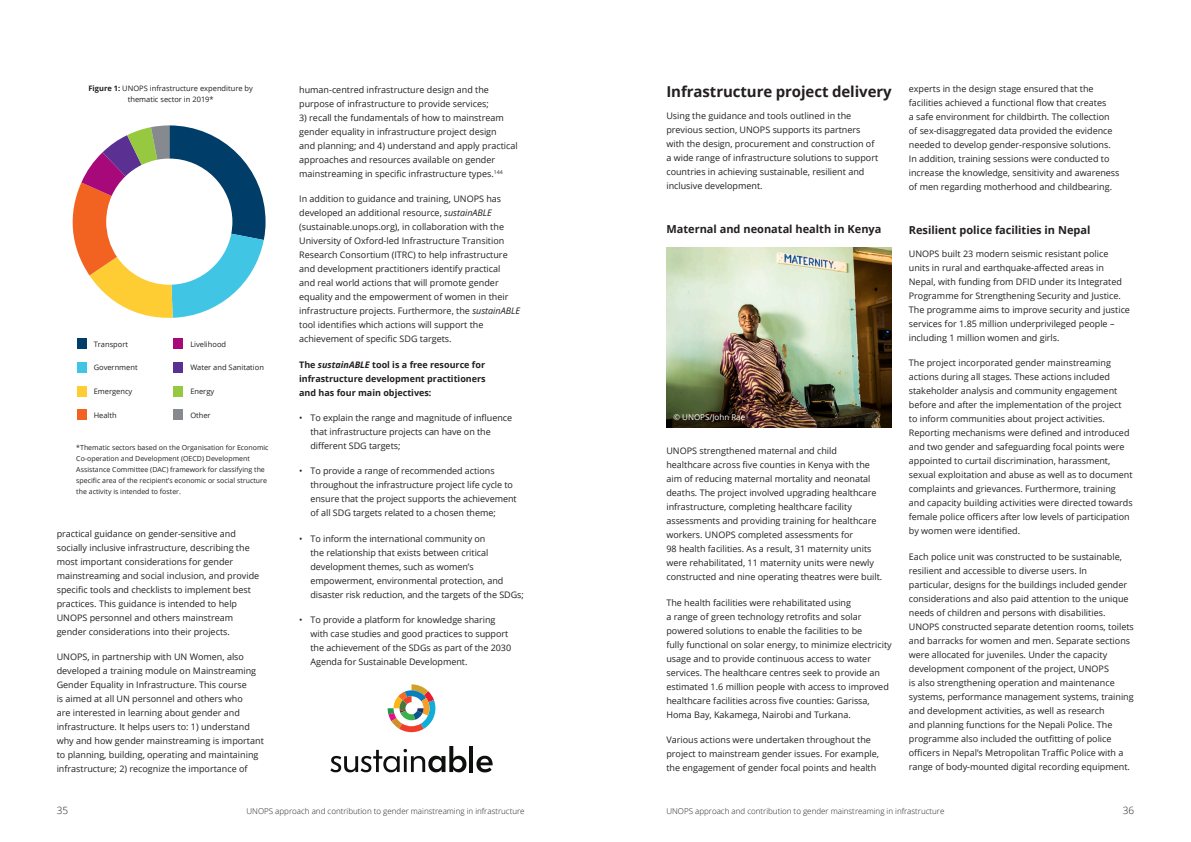
<style>
.page{position:relative;width:1191px;height:842px;background:#fff}
.page>*{position:absolute;margin:0;border:0;box-sizing:border-box;transform-origin:0 0}
.t1{font:700 15px "Open Sans";letter-spacing:-.005em;color:#231f20}
.t2{font:700 11px "Open Sans";color:#231f20}
.t3{font:300 10px "Open Sans";color:#231f20}
.Body_Text{font:9px/14px "Open Sans";color:#231f20}
.Body_Text-2{font:700 9px/14px "Open Sans";color:#231f20;text-align:justify}
.t4{font:300 8px "Open Sans";color:#231f20}
.Photo_credit{font:8px "Open Sans";color:#fff}
.Figure_Notes{font:7.5px/11.5px "Open Sans";color:#231f20;text-align:center}
.References{font:7px/11px "Open Sans";color:#231f20}
.s1{font-weight:700}
.s2{font-style:italic}
</style>
<div class="page">
<img style="left:666px;top:248px;width:225px;height:179px">
<svg style="left:72px;top:125px;width:193px;height:193px"></svg>
<svg style="left:330px;top:746px;width:136px;height:26px"></svg>
<hr style="left:469px;top:746px;width:4px;height:26px;background:#0e100e">
<svg style="left:476px;top:756px;width:16px;height:16px"></svg>
<svg style="left:387px;top:684px;width:48px;height:48px"></svg>
<div style="left:77px;top:339px;width:10px;height:10px;background:#003d69"></div>
<div style="left:173px;top:339px;width:10px;height:10px;background:#a8097a"></div>
<div style="left:77px;top:362px;width:10px;height:11px;background:#41c5e5"></div>
<div style="left:173px;top:410px;width:10px;height:10px;background:#868a8e"></div>
<div style="left:77px;top:410px;width:10px;height:10px;background:#f26221"></div>
<div style="left:173px;top:362px;width:10px;height:11px;background:#5a3092"></div>
<div style="left:173px;top:386px;width:10px;height:10px;background:#96c93f"></div>
<div style="left:77px;top:386px;width:10px;height:10px;background:#fecd33"></div>
<p class="Figure_Notes" style="left:89px;top:82px;width:166px"><span class="s1">Figure 1:</span> UNOPS infrastructure expenditure by thematic sector in 2019*</p>
<p class="Figure_Notes" style="left:94px;top:338px;width:36px">Transport</p>
<p class="Figure_Notes" style="left:190px;top:338px;width:37px">Livelihood</p>
<p class="Figure_Notes" style="left:94px;top:362px;width:46px">Government</p>
<p class="Figure_Notes" style="left:190px;top:362px;width:75px">Water and Sanitation</p>
<p class="Figure_Notes" style="left:94px;top:385px;width:40px">Emergency</p>
<p class="Figure_Notes" style="left:190px;top:385px;width:25px">Energy</p>
<p class="Figure_Notes" style="left:94px;top:409px;width:25px">Health</p>
<p class="Figure_Notes" style="left:190px;top:409px;width:22px">Other</p>
<p class="References" style="left:76px;top:442px;width:194px">*Thematic sectors based on the Organisation for Economic Co-operation and Development (OECD) Development Assistance Committee (DAC) framework for classifying the specific area of the recipient’s economic or social structure the activity is intended to foster.</p>
<p class="Body_Text" style="left:57px;top:526px;width:204px">practical guidance on gender-sensitive and socially inclusive infrastructure, describing the most important considerations for gender mainstreaming and social inclusion, and provide specific tools and checklists to implement best practices. This guidance is intended to help UNOPS personnel and others mainstream gender considerations into their projects.</p>
<p class="Body_Text" style="left:57px;top:650px;width:209px">UNOPS, in partnership with UN Women, also developed a training module on Mainstreaming Gender Equality in Infrastructure. This course<br>is aimed at all UN personnel and others who<br>are interested in learning about gender and infrastructure. It helps users to: 1) understand why and how gender mainstreaming is important to planning, building, operating and maintaining infrastructure; 2) recognize the importance of</p>
<p class="Body_Text" style="left:299px;top:82px;width:191px">human-centred infrastructure design and the purpose of infrastructure to provide services;</p>
<p class="Body_Text" style="left:299px;top:110px;width:220px">3) recall the fundamentals of how to mainstream gender equality in infrastructure project design<br>and planning; and 4) understand and apply practical approaches and resources available on gender mainstreaming in specific infrastructure types.<sup>144</sup></p>
<p class="Body_Text" style="left:299px;top:192px;width:222px">In addition to guidance and training, UNOPS has developed an additional resource, <span class="s2">sustainABLE </span>(sustainable.unops.org), in collaboration with the University of Oxford-led Infrastructure Transition Research Consortium (ITRC) to help infrastructure and development practitioners identify practical<br>and real world actions that will promote gender equality and the empowerment of women in their infrastructure projects. Furthermore, the <span class="s2">sustainABLE </span>tool identifies which actions will support the achievement of specific SDG targets.</p>
<p class="Body_Text-2" style="left:299px;top:357px;width:188px">The <span class="s2">sustainABLE</span> tool is a free resource for infrastructure development practitioners and has four main objectives:</p>
<p class="Body_Text" style="left:310px;top:410px;width:203px;text-indent:-11px">• To explain the range and magnitude of influence that infrastructure projects can have on the different SDG targets;</p>
<p class="Body_Text" style="left:310px;top:464px;width:208px;text-indent:-11px">• To provide a range of recommended actions throughout the infrastructure project life cycle to ensure that the project supports the achievement of all SDG targets related to a chosen theme;</p>
<p class="Body_Text" style="left:310px;top:531px;width:215px;text-indent:-11px">• To inform the international community on<br>the relationship that exists between critical development themes, such as women’s empowerment, environmental protection, and disaster risk reduction, and the targets of the SDGs;</p>
<p class="Body_Text" style="left:310px;top:612px;width:202px;text-indent:-11px">• To provide a platform for knowledge sharing with case studies and good practices to support the achievement of the SDGs as part of the 2030<br>Agenda for Sustainable Development.</p>
<h2 class="t1" style="left:666px;top:80px;width:227px">Infrastructure project delivery</h2>
<p class="Body_Text" style="left:666px;top:109px;width:213px">Using the guidance and tools outlined in the previous section, UNOPS supports its partners with the design, procurement and construction of a wide range of infrastructure solutions to support countries in achieving sustainable, resilient and inclusive development.</p>
<h3 class="t2" style="left:666px;top:222px;width:217px">Maternal and neonatal health in Kenya</h3>
<p class="Photo_credit" style="left:673px;top:412px;width:73px">© UNOPS/John Rae</p>
<p class="Body_Text" style="left:666px;top:444px;width:217px">UNOPS strengthened maternal and child healthcare across five counties in Kenya with the aim of reducing maternal mortality and neonatal deaths. The project involved upgrading healthcare infrastructure, completing healthcare facility assessments and providing training for healthcare workers. UNOPS completed assessments for<br>98 health facilities. As a result, 31 maternity units were rehabilitated, 11 maternity units were newly constructed and nine operating theatres were built.</p>
<p class="Body_Text" style="left:666px;top:595px;width:227px">The health facilities were rehabilitated using<br>a range of green technology retrofits and solar powered solutions to enable the facilities to be<br>fully functional on solar energy, to minimize electricity usage and to provide continuous access to water services. The healthcare centres seek to provide an estimated 1.6 million people with access to improved healthcare facilities across five counties: Garissa, Homa Bay, Kakamega, Nairobi and Turkana.</p>
<p class="Body_Text" style="left:666px;top:733px;width:214px">Various actions were undertaken throughout the project to mainstream gender issues. For example, the engagement of gender focal points and health</p>
<p class="Body_Text" style="left:909px;top:81px;width:212px">experts in the design stage ensured that the facilities achieved a functional flow that creates<br>a safe environment for childbirth. The collection of sex-disaggregated data provided the evidence needed to develop gender-responsive solutions.<br>In addition, training sessions were conducted to increase the knowledge, sensitivity and awareness of men regarding motherhood and childbearing.</p>
<h3 class="t2" style="left:909px;top:223px;width:183px">Resilient police facilities in Nepal</h3>
<p class="Body_Text" style="left:909px;top:246px;width:223px">UNOPS built 23 modern seismic resistant police units in rural and earthquake-affected areas in Nepal, with funding from DFID under its Integrated Programme for Strengthening Security and Justice.<br>The programme aims to improve security and justice services for 1.85 million underprivileged people – including 1 million women and girls.</p>
<p class="Body_Text" style="left:909px;top:356px;width:225px">The project incorporated gender mainstreaming actions during all stages. These actions included stakeholder analysis and community engagement before and after the implementation of the project<br>to inform communities about project activities.<br>Reporting mechanisms were defined and introduced and two gender and safeguarding focal points were appointed to curtail discrimination, harassment, sexual exploitation and abuse as well as to document complaints and grievances. Furthermore, training and capacity building activities were directed towards female police officers after low levels of participation by women were identified.</p>
<p class="Body_Text" style="left:909px;top:549px;width:226px">Each police unit was constructed to be sustainable, resilient and accessible to diverse users. In<br>particular, designs for the buildings included gender considerations and also paid attention to the unique needs of children and persons with disabilities.<br>UNOPS constructed separate detention rooms, toilets and barracks for women and men. Separate sections were allocated for juveniles. Under the capacity development component of the project, UNOPS<br>is also strengthening operation and maintenance systems, performance management systems, training and development activities, as well as research<br>and planning functions for the Nepali Police. The programme also included the outfitting of police officers in Nepal’s Metropolitan Traffic Police with a range of body-mounted digital recording equipment.</p>
<p class="t3" style="left:57px;top:803px;width:13px">35</p>
<p class="t4" style="left:246px;top:805px;width:279px">UNOPS approach and contribution to gender mainstreaming in infrastructure</p>
<p class="t4" style="left:666px;top:805px;width:279px">UNOPS approach and contribution to gender mainstreaming in infrastructure</p>
<p class="t3" style="left:1122px;top:803px;width:13px">36</p>
</div>
